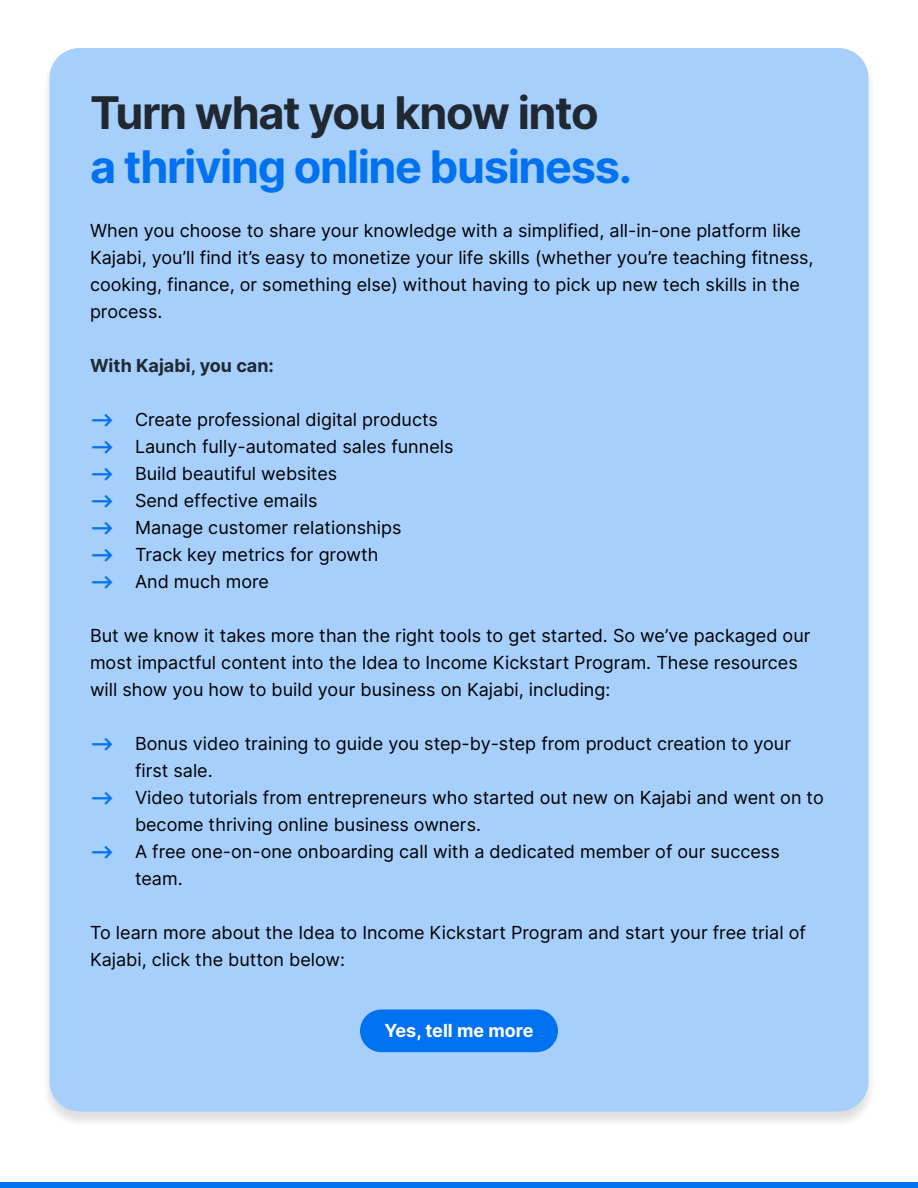
<style>
.page{position:relative;width:918px;height:1188px;background:#fff}
.page>*{position:absolute;margin:0;border:0;box-sizing:border-box;transform-origin:0 0}
.t1{font:700 45px "Inter";letter-spacing:-.03em;color:#0072ef}
.t2{font:700 45px "Inter";letter-spacing:-.03em;color:#202832}
.t3{font:18px/27px "Inter";color:#000}
.t4{font:700 18px "Inter";color:#202832}
.t5{font:700 18px "Inter";color:#fff}
.s1{font-weight:700;color:#0072ed}
</style>
<div class="page">
<div style="left:0;top:1182px;width:918px;height:6px;background:#0072ed"></div>
<div style="left:41px;top:48px;width:836px;height:1081px;background:#000;opacity:.13"></div>
<div style="left:50px;top:48px;width:818px;height:1064px;background:#a6cffc;border-radius:30px"></div>
<div style="left:360px;top:1010px;width:198px;height:42px;background:#0072ef;border-radius:21px"></div>
<h1 class="t2" style="left:90px;top:80px;width:510px">Turn what you know into</h1>
<h1 class="t1" style="left:90px;top:134px;width:544px">a thriving online business.</h1>
<p class="t3" style="left:90px;top:217px;width:725px">When you choose to share your knowledge with a simplified, all-in-one platform like Kajabi, you’ll find it’s easy to monetize your life skills (whether you’re teaching fitness, cooking, finance, or something else) without having to pick up new tech skills in the process.</p>
<p class="t4" style="left:90px;top:352px;width:185px">With Kajabi, you can:</p>
<p class="t3" style="left:90px;top:406px;width:365px"><span class="s1">⟶</span> Create professional digital products <span class="s1">⟶</span> Launch fully-automated sales funnels <span class="s1">⟶</span> Build beautiful websites<br><span class="s1">⟶</span> Send effective emails<br><span class="s1">⟶</span> Manage customer relationships<br><span class="s1">⟶</span> Track key metrics for growth<br><span class="s1">⟶</span> And much more</p>
<p class="t3" style="left:90px;top:622px;width:722px">But we know it takes more than the right tools to get started. So we’ve packaged our most impactful content into the Idea to Income Kickstart Program. These resources will show you how to build your business on Kajabi, including:</p>
<p class="t3" style="left:90px;top:730px;width:703px"><span class="s1">⟶</span> Bonus video training to guide you step-by-step from product creation to your</p>
<p class="t3" style="left:135px;top:757px;width:79px">first sale.</p>
<p class="t3" style="left:90px;top:784px;width:735px"><span class="s1">⟶</span> Video tutorials from entrepreneurs who started out new on Kajabi and went on to</p>
<p class="t3" style="left:135px;top:811px;width:348px">become thriving online business owners.</p>
<p class="t3" style="left:90px;top:838px;width:691px"><span class="s1">⟶</span> A free one-on-one onboarding call with a dedicated member of our success</p>
<p class="t3" style="left:135px;top:865px;width:49px">team.</p>
<p class="t3" style="left:90px;top:919px;width:717px">To learn more about the Idea to Income Kickstart Program and start your free trial of<br>Kajabi, click the button below:</p>
<p class="t5" style="left:385px;top:1017px;width:150px">Yes, tell me more</p>
</div>
